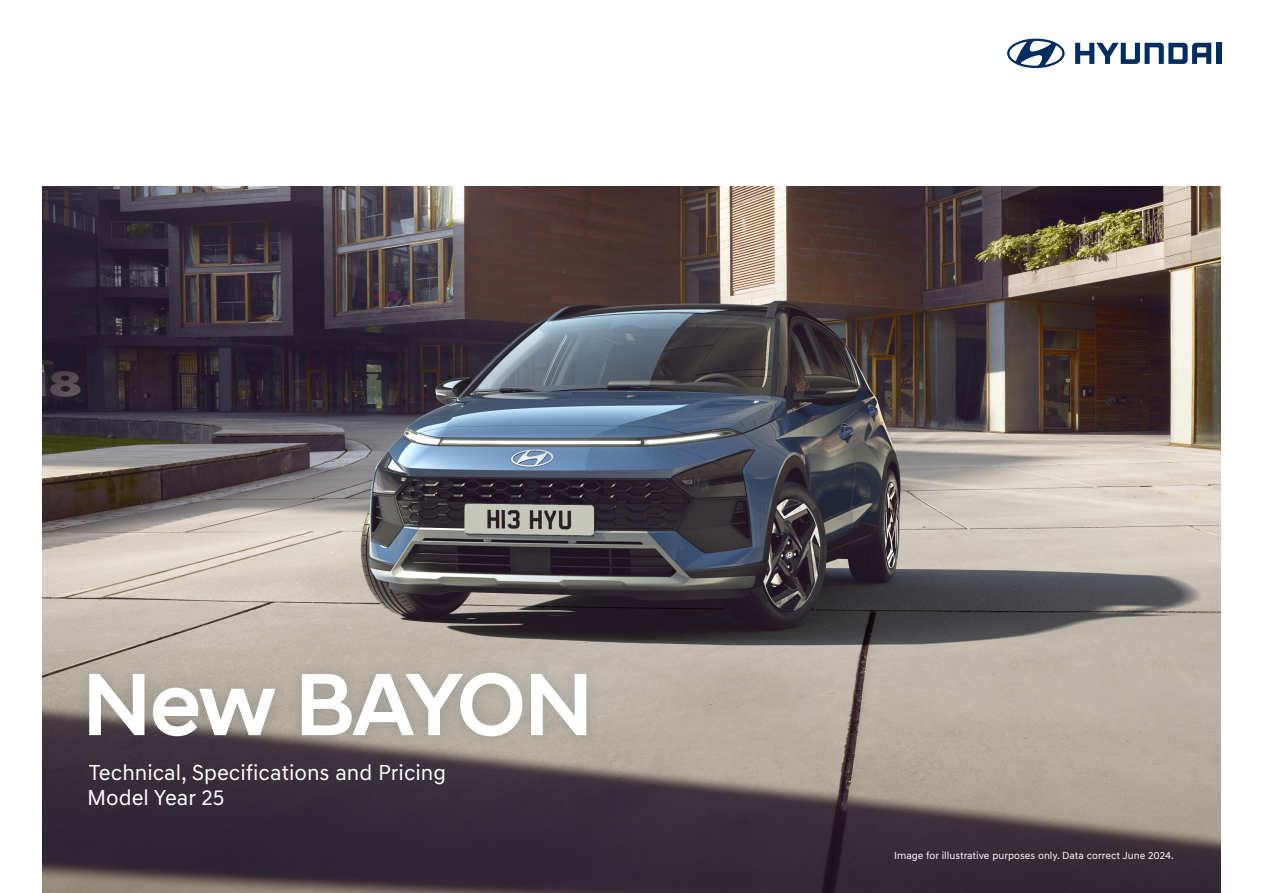
<style>
.page{position:relative;width:1263px;height:893px;background:#fff}
.page>*{position:absolute;margin:0;border:0;box-sizing:border-box;transform-origin:0 0}
.t1{font:500 90px "Hyundai Sans Head";letter-spacing:-.025em;color:#fff}
.BODY_COPY_8_5_12_5{font:22.2px "Hyundai Sans Text";color:#fff}
.PIC_DESCRIPTS_7_8{font:10.5px "Hyundai Sans Text";color:#fff}
</style>
<div class="page">
<svg style="left:1075px;top:43px;width:136px;height:21px"></svg>
<div style="left:1216px;top:43px;width:5px;height:21px;background:#002c5f"></div>
<svg style="left:1007px;top:39px;width:57px;height:29px"></svg>
<img style="left:43px;top:187px;width:1177px;height:706px">
<div style="left:73px;top:658px;width:529px;height:93px;background:#002c5f;opacity:.16"></div>
<p class="t1" style="left:83px;top:651px;width:512px">New BAYON</p>
<p class="BODY_COPY_8_5_12_5" style="left:89px;top:759px;width:359px">Technical, Specifications and Pricing</p>
<p class="BODY_COPY_8_5_12_5" style="left:87px;top:784px;width:139px">Model Year 25</p>
<p class="PIC_DESCRIPTS_7_8" style="left:894px;top:849px;width:281px">Image for illustrative purposes only. Data correct June 2024.</p>
</div>
